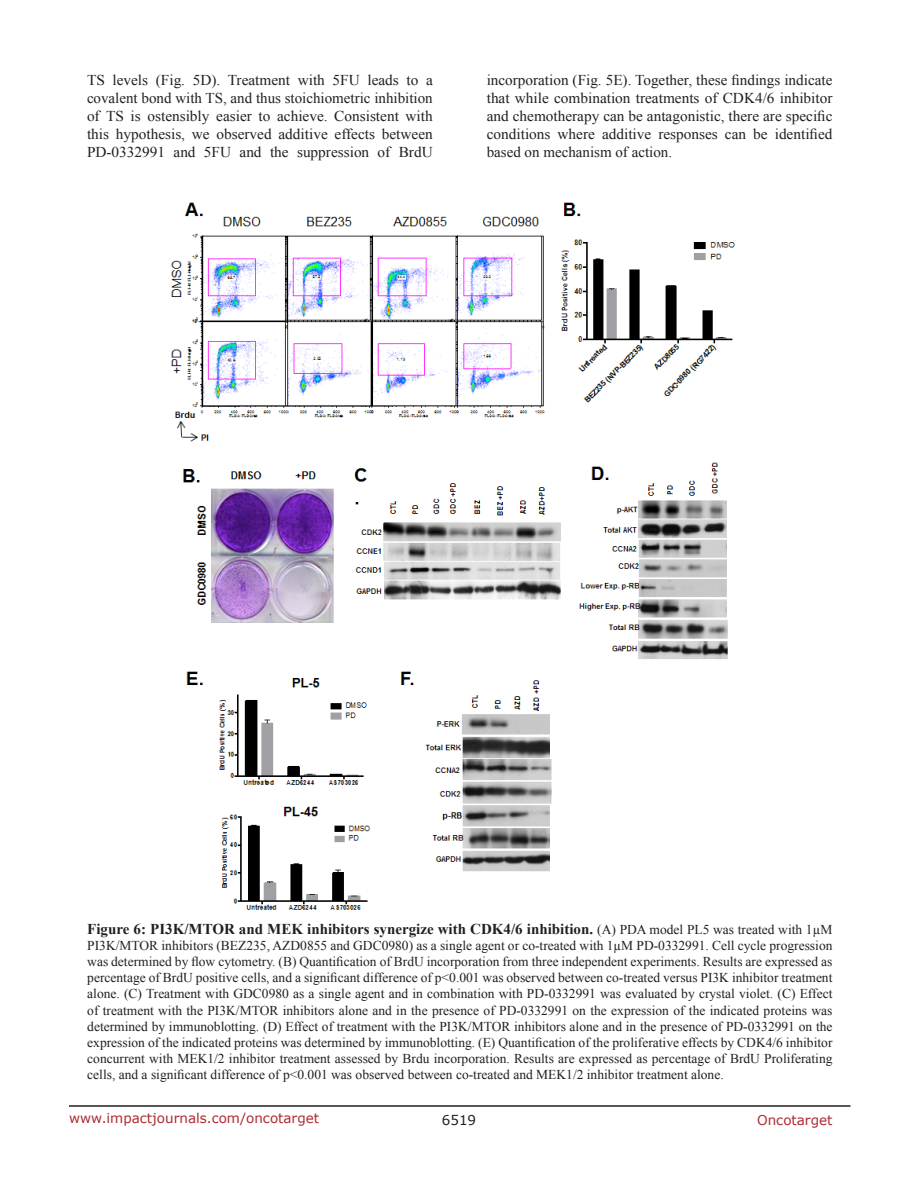
<style>
.page{position:relative;width:918px;height:1188px;background:#fff}
.page>*{position:absolute;margin:0;border:0;box-sizing:border-box;transform-origin:0 0}
.BodyText{font:15px/18px "Times New Roman";color:#221f22;text-align:justify}
.FigureText{font:700 15px "Times New Roman";color:#221f22}
.FigureText-2{font:13.5px/16.2px "Times New Roman";color:#221f22;text-align:justify}
.t1{font:13.5px "Verdana";color:#ac2b31}
.t2{font:13.5px "Verdana";color:#221f22}
.s1{font-weight:400;font-size:13.5px}
</style>
<div class="page">
<hr style="left:69px;top:1105px;width:781px;height:2px;background:#231f20">
<img style="left:171px;top:202px;width:564px;height:708px">
<p class="BodyText" style="left:87px;top:71px;width:347px">TS levels (Fig. 5D). Treatment with 5FU leads to a covalent bond with TS, and thus stoichiometric inhibition of TS is ostensibly easier to achieve. Consistent with this hypothesis, we observed additive effects between PD-0332991 and 5FU and the suppression of BrdU</p>
<p class="BodyText" style="left:487px;top:71px;width:347px">incorporation (Fig. 5E). Together, these findings indicate that while combination treatments of CDK4/6 inhibitor and chemotherapy can be antagonistic, there are specific conditions where additive responses can be identified based on mechanism of action.</p>
<p class="FigureText" style="left:87px;top:918px;width:747px">Figure 6: PI3K/MTOR and MEK inhibitors synergize with CDK4/6 inhibition. <span class="s1">(A) PDA model PL5 was treated with 1µM</span></p>
<p class="FigureText-2" style="left:87px;top:937px;width:747px">PI3K/MTOR inhibitors (BEZ235, AZD0855 and GDC0980) as a single agent or co-treated with 1µM PD-0332991. Cell cycle progression was determined by flow cytometry. (B) Quantification of BrdU incorporation from three independent experiments. Results are expressed as percentage of BrdU positive cells, and a significant difference of p&lt;0.001 was observed between co-treated versus PI3K inhibitor treatment alone. (C) Treatment with GDC0980 as a single agent and in combination with PD-0332991 was evaluated by crystal violet. (C) Effect of treatment with the PI3K/MTOR inhibitors alone and in the presence of PD-0332991 on the expression of the indicated proteins was determined by immunoblotting. (D) Effect of treatment with the PI3K/MTOR inhibitors alone and in the presence of PD-0332991 on the expression of the indicated proteins was determined by immunoblotting. (E) Quantification of the proliferative effects by CDK4/6 inhibitor concurrent with MEK1/2 inhibitor treatment assessed by Brdu incorporation. Results are expressed as percentage of BrdU Proliferating cells, and a significant difference of p&lt;0.001 was observed between co-treated and MEK1/2 inhibitor treatment alone.</p>
<p class="t1" style="left:69px;top:1109px;width:252px">www.impactjournals.com/oncotarget</p>
<p class="t2" style="left:442px;top:1111px;width:36px">6519</p>
<p class="t1" style="left:757px;top:1111px;width:77px">Oncotarget</p>
</div>
